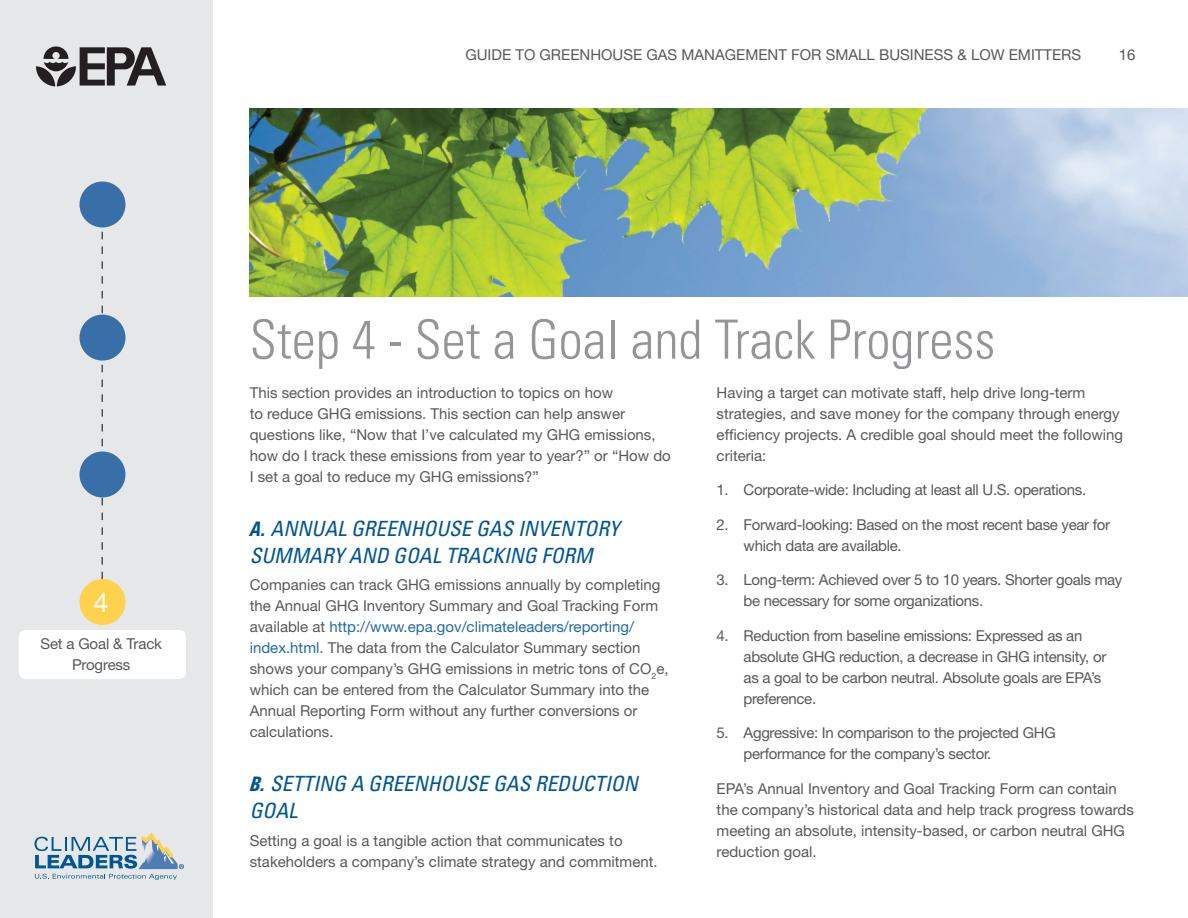
<style>
.page{position:relative;width:1188px;height:918px;background:#fff}
.page>*{position:absolute;margin:0;border:0;box-sizing:border-box;transform-origin:0 0}
.t1{font:300 condensed 54px "Univers LT Std";color:#939598}
.t2{font:27px "Helvetica Neue";color:#fff}
.t3{font:italic condensed 21px "Univers LT Std";color:#005595}
.t4{font:15px/21px "Helvetica Neue";color:#57585a}
.t5{font:15px/21px "Helvetica Neue";letter-spacing:-.02em;color:#57585a}
.s1{font-family:"Univers Condensed";font-weight:700;font-stretch:normal}
.s2{color:#216aa5}
</style>
<div class="page">
<div style="left:0;top:0;width:213px;height:918px;background:#e6e7e9"></div>
<svg style="left:35px;top:833px;width:149px;height:47px"></svg>
<svg style="left:36px;top:46px;width:130px;height:40px"></svg>
<img style="left:250px;top:108px;width:938px;height:189px">
<svg style="left:102px;top:227px;width:1px;height:352px"></svg>
<div style="left:80px;top:579px;width:45px;height:46px;background:#fed24c;border-radius:50%"></div>
<div style="left:80px;top:181px;width:45px;height:46px;background:#386fa9;border-radius:50%"></div>
<div style="left:80px;top:315px;width:45px;height:46px;background:#386fa9;border-radius:50%"></div>
<div style="left:80px;top:451px;width:45px;height:46px;background:#386fa9;border-radius:50%"></div>
<div style="left:19px;top:630px;width:167px;height:49px;background:#fff;border-radius:7px"></div>
<p class="t4" style="left:465px;top:44px;width:617px">Guide to Greenhouse Gas Managem ent for Small Business &amp; Low Em itters</p>
<p class="t4" style="left:1119px;top:44px;width:18px">16</p>
<h2 class="t2" style="left:93px;top:587px;width:17px">4</h2>
<p class="t4" style="left:40px;top:633px;width:123px;text-align:center">Set a Goal &amp; Track<br>Progress</p>
<h1 class="t1" style="left:250px;top:307px;width:747px">Step 4 - Set a Goal and Track Progress</h1>
<p class="t4" style="left:717px;top:382px;width:408px">H aving a target can motivate staff, help drive long-term strategies, and save money for the company through energy efficiency projects. A credible goal should meet the following criteria:</p>
<p class="t4" style="left:717px;top:479px;width:371px">1. Corporate-wide: I ncluding at least all U.S. operations.</p>
<p class="t5" style="left:744px;top:514px;width:368px;text-indent:-27px">2. Forward-looking: Based on the most recent base year for which data are available.</p>
<p class="t5" style="left:744px;top:569px;width:380px;text-indent:-27px">3. Long-term: Achieved over 5 to 10 years. Shorter goals may be necessary for some organizations.</p>
<p class="t5" style="left:744px;top:625px;width:364px;text-indent:-27px">4. Reduction from baseline emissions: Expressed as an absolute GH G reduction, a decrease in GH G intensity, or as a goal to be carbon neutral. Absolute goals are EPA’s preference.</p>
<p class="t5" style="left:744px;top:722px;width:314px;text-indent:-27px">5. Aggressive: I n comparison to the projected GH G performance for the company’s sector.</p>
<p class="t4" style="left:717px;top:778px;width:419px">EPA’s Annual I nventory and Goal Tracking Form can contain the company’s historical data and help track progress towards meeting an absolute, intensity-based, or carbon neutral GH G reduction goal.</p>
<p class="t4" style="left:250px;top:382px;width:423px">This section provides an introduction to topics on how<br>to reduce GHG emissions. This section can help answer questions like, “Now that I ’ve calculated my GHG emissions, how do I track these emissions from year to year?” or “How do I set a goal to reduce my GH G emissions?”</p>
<h3 class="t3" style="left:250px;top:515px;width:35px"><span class="s1">A.</span> ANNUAL</h3>
<h3 class="t3" style="left:351px;top:515px;width:26px">GREENHOUSE</h3>
<h3 class="t3" style="left:476px;top:515px;width:61px">GAS INVENTOR</h3>
<h3 class="t3" style="left:609px;top:515px;width:12px">Y</h3>
<h3 class="t3" style="left:250px;top:542px;width:16px">SUMMAR</h3>
<h3 class="t3" style="left:334px;top:542px;width:30px">Y AND</h3>
<h3 class="t3" style="left:393px;top:542px;width:25px">GOAL</h3>
<h3 class="t3" style="left:446px;top:542px;width:13px">TRAC</h3>
<h3 class="t3" style="left:492px;top:542px;width:63px">KING FORM</h3>
<p class="t4" style="left:250px;top:574px;width:420px">Companies can track GHG emissions annually by completing the Annual GH G I nventory Summary and Goal Tracking Form available at <span class="s2">http://www.epa.gov/climateleaders/reporting/ index.html</span>. The data from the Calculator Summary section shows your company’s GHG emissions in metric tons of CO<sub>2</sub>e, which can be entered from the Calculator Summary into the Annual Reporting Form without any further conversions or calculations.</p>
<h3 class="t3" style="left:250px;top:771px;width:33px"><span class="s1">B.</span> SETT</h3>
<h3 class="t3" style="left:313px;top:771px;width:81px">ING A GREENHOUSE</h3>
<h3 class="t3" style="left:493px;top:771px;width:55px">GAS REDUCT</h3>
<h3 class="t3" style="left:605px;top:771px;width:20px">ION</h3>
<h3 class="t3" style="left:250px;top:798px;width:25px">GOAL</h3>
<p class="t4" style="left:250px;top:830px;width:409px">Setting a goal is a tangible action that communicates to stakeholders a company’s climate strategy and commitment.</p>
</div>
